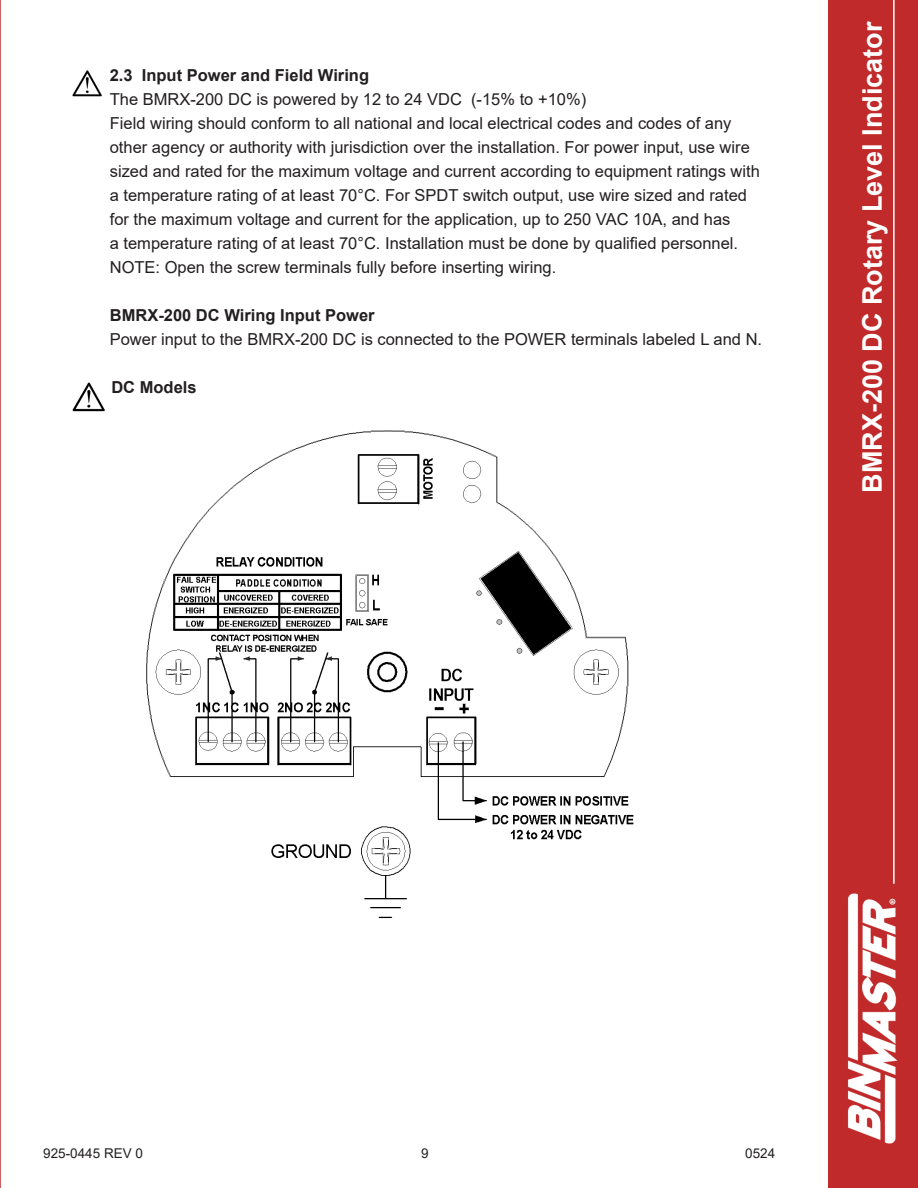
<style>
.page{position:relative;width:918px;height:1188px;background:#fff}
.page>*{position:absolute;margin:0;border:0;box-sizing:border-box;transform-origin:0 0}
.t1{font:700 27px "Arial";color:#fff}
.t2{font:16.5px/24px "Arial";color:#231f20}
.t3{font:700 16.5px "Arial";color:#231f20}
.t4{font:13.5px "Arial";color:#231f20}
</style>
<div class="page">
<svg style="left:0;top:0;width:1px;height:1188px"></svg>
<div style="left:828px;top:0;width:90px;height:1188px;background:#c02a2a"></div>
<img style="left:845px;top:892px;width:56px;height:255px">
<hr style="left:893px;top:0;width:2px;height:884px;background:#fff">
<img style="left:72px;top:70px;width:30px;height:27px">
<img style="left:72px;top:382px;width:33px;height:30px">
<img style="left:146px;top:430px;width:488px;height:489px">
<p class="t3" style="left:110px;top:64px;width:261px">2.3 Input Power and Field Wiring</p>
<p class="t2" style="left:110px;top:87px;width:478px">The BMRX-200 DC is powered by 12 to 24 VDC (-15% to +10%)</p>
<p class="t2" style="left:110px;top:111px;width:652px">Field wiring should conform to all national and local electrical codes and codes of any other agency or authority with jurisdiction over the installation. For power input, use wire sized and rated for the maximum voltage and current according to equipment ratings with a temperature rating of at least 70°C. For SPDT switch output, use wire sized and rated for the maximum voltage and current for the application, up to 250 VAC 10A, and has<br>a temperature rating of at least 70°C. Installation must be done by qualified personnel.<br>NOTE: Open the screw terminals fully before inserting wiring.</p>
<p class="t3" style="left:110px;top:304px;width:266px">BMRX-200 DC Wiring Input Power</p>
<p class="t2" style="left:110px;top:327px;width:654px">Power input to the BMRX-200 DC is connected to the POWER terminals labeled L and N.</p>
<p class="t3" style="left:111px;top:376px;width:87px">DC Models</p>
<h1 class="t1" style="left:853px;top:493px;width:473px;rotate:-90deg">BMRX-200 DC Rotary Level Indicator</h1>
<p class="t4" style="left:43px;top:1144px;width:101px">925-0445 REV 0</p>
<p class="t4" style="left:421px;top:1144px;width:9px">9</p>
<p class="t4" style="left:745px;top:1144px;width:32px">0524</p>
</div>
